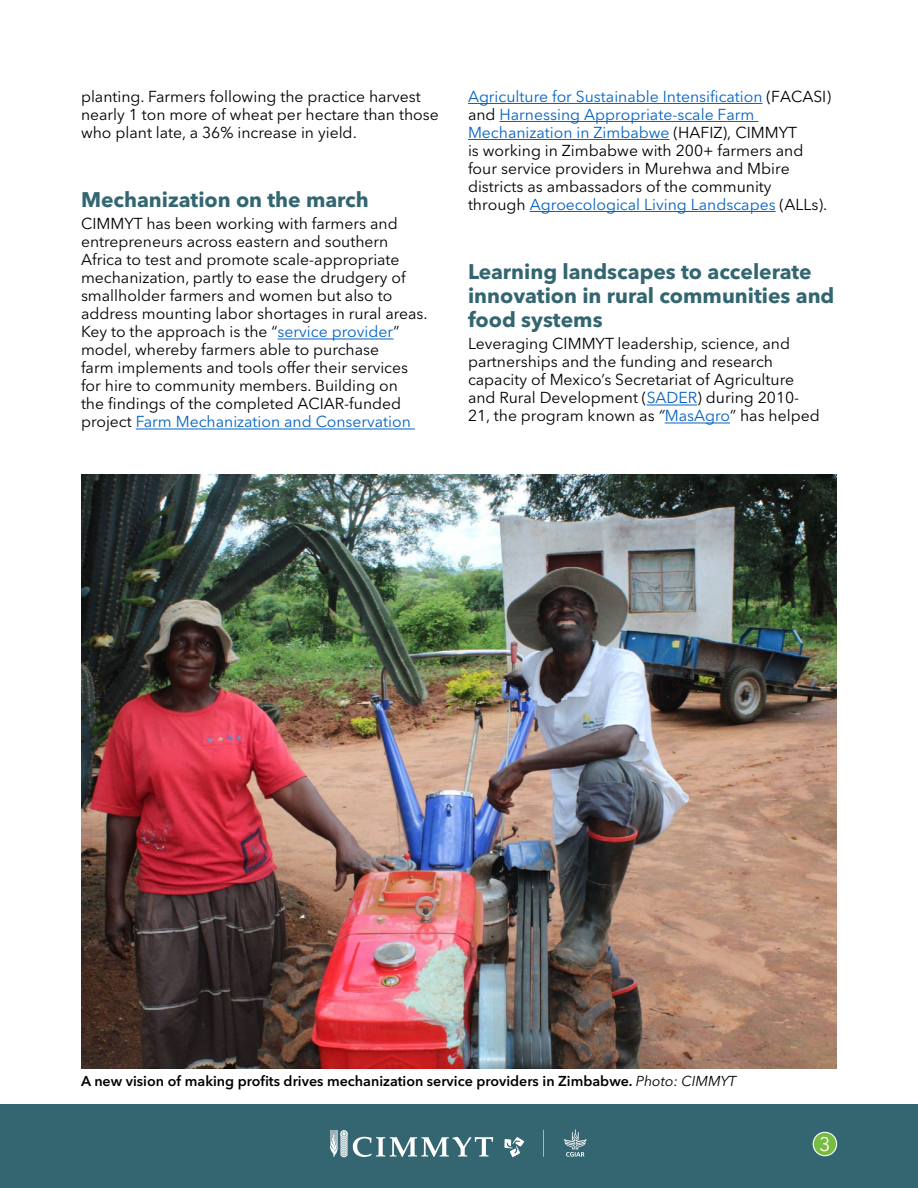
<style>
.page{position:relative;width:918px;height:1188px;background:#fff}
.page>*{position:absolute;margin:0;border:0;box-sizing:border-box;transform-origin:0 0}
.t1{font:700 21px/24px "Avenir Next LT Pro";color:#336670}
.t2{font:19.5px "Avenir Next LT Pro";color:#fff}
.t3{font:15.75px/18px "Avenir Next LT Pro";color:#000}
.t4{font:600 14.25px "Avenir Next LT Pro";color:#000}
.s1{color:#0563c1}
.s2{font-style:italic}
.s3{font-weight:400;font-style:italic}
</style>
<div class="page">
<div style="left:0;top:1104px;width:918px;height:84px;background:#336670"></div>
<svg style="left:543px;top:1130px;width:1px;height:27px"></svg>
<svg style="left:564px;top:1129px;width:23px;height:28px"></svg>
<svg style="left:330px;top:1130px;width:163px;height:27px"></svg>
<svg style="left:504px;top:1137px;width:20px;height:20px"></svg>
<hr style="left:278px;top:339px;width:115px;height:1px;background:#0563c1">
<hr style="left:136px;top:429px;width:279px;height:1px;background:#0563c1">
<hr style="left:468px;top:103px;width:295px;height:1px;background:#0563c1">
<hr style="left:500px;top:121px;width:258px;height:1px;background:#0563c1">
<hr style="left:468px;top:139px;width:202px;height:1px;background:#0563c1">
<hr style="left:530px;top:211px;width:246px;height:1px;background:#0563c1">
<hr style="left:647px;top:405px;width:50px;height:1px;background:#0563c1">
<hr style="left:665px;top:423px;width:65px;height:1px;background:#0563c1">
<img style="left:81px;top:475px;width:756px;height:594px">
<div style="left:813px;top:1132px;width:24px;height:24px;background:#78bd42;border-radius:50%"></div>
<div style="left:813px;top:1132px;width:24px;height:24px;border:1px solid #fff;border-radius:50%"></div>
<p class="t3" style="left:81px;top:87px;width:359px">planting. Farmers following the practice harvest nearly 1 ton more of wheat per hectare than those who plant late, a 36% increase in yield.</p>
<h1 class="t1" style="left:81px;top:187px;width:289px">Mechanization on the march</h1>
<p class="t3" style="left:81px;top:215px;width:348px">CIMMYT has been working with farmers and entrepreneurs across eastern and southern Africa to test and promote scale-appropriate mechanization, partly to ease the drudgery of smallholder farmers and women but also to address mounting labor shortages in rural areas.<br>Key to the approach is the “<span class="s1">service provider</span>” model, whereby farmers able to purchase<br>farm implements and tools offer their services for hire to community members. Building on<br>the findings of the completed ACIAR-funded project <span class="s1">Farm Mechanization and Conservation</span></p>
<p class="t3" style="left:468px;top:87px;width:365px"><span class="s1">Agriculture for Sustainable Intensification</span> (FACASI) and <span class="s1">Harnessing Appropriate-scale Farm Mechanization in Zimbabwe</span> (HAFIZ), CIMMYT<br>is working in Zimbabwe with 200+ farmers and four service providers in Murehwa and Mbire districts as ambassadors of the community through <span class="s1">Agroecological Living Landscapes</span> (ALLs).</p>
<h1 class="t1" style="left:468px;top:259px;width:368px">Learning landscapes to accelerate innovation in rural communities and food systems</h1>
<p class="t3" style="left:468px;top:335px;width:353px">Leveraging CIMMYT leadership, science, and partnerships and the funding and research capacity of Mexico’s Secretariat of Agriculture and Rural Development (<span class="s1">SADER</span>) during 2010- 21, the program known as <span class="s2">“</span><span class="s1">MasAgro</span>” has helped</p>
<p class="t4" style="left:81px;top:1073px;width:657px">A new vision of making profits drives mechanization service providers in Zimbabwe. <span class="s3">Photo: CIMMYT</span></p>
<p class="t2" style="left:819px;top:1133px;width:13px">3</p>
</div>
